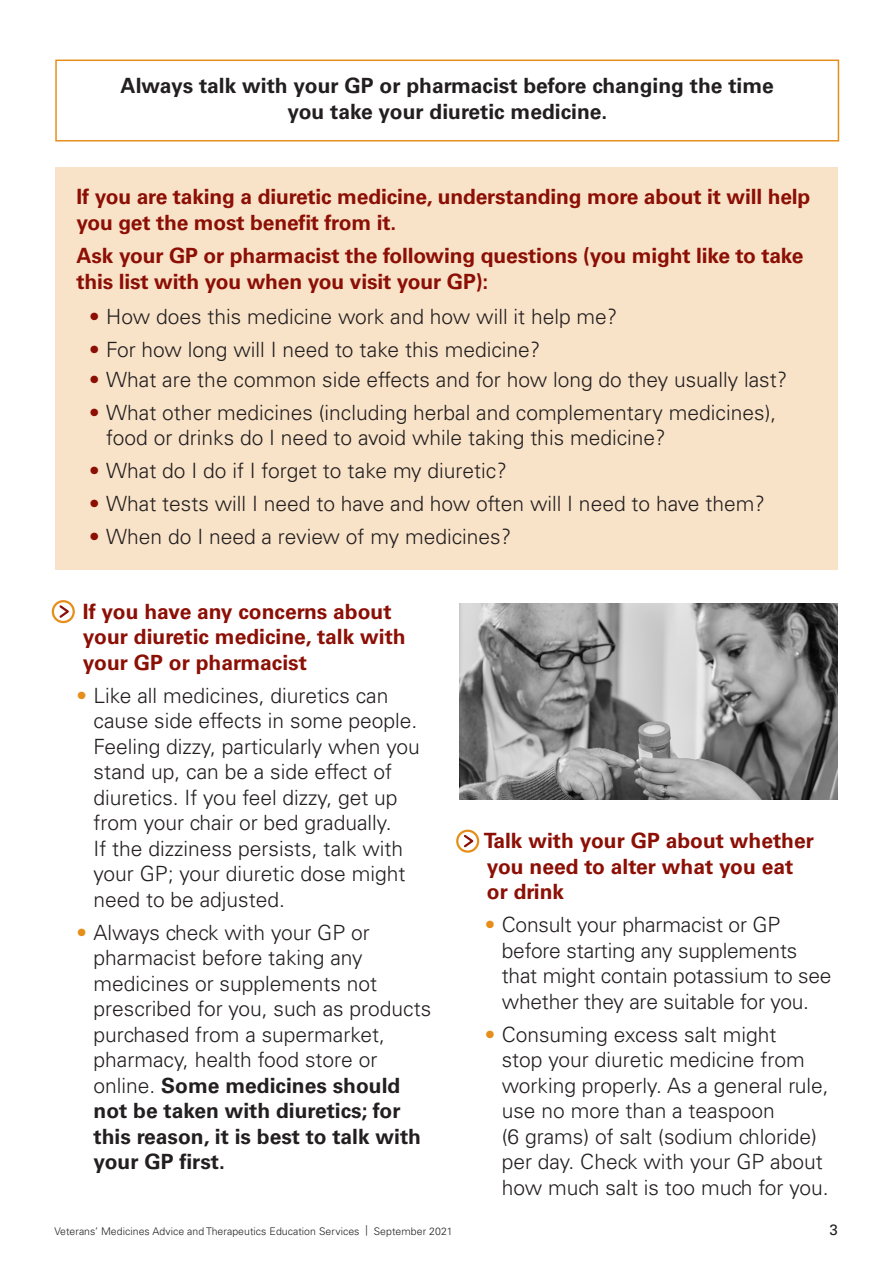
<style>
.page{position:relative;width:893px;height:1263px;background:#fff}
.page>*{position:absolute;margin:0;border:0;box-sizing:border-box;transform-origin:0 0}
.t1{font:300 21px/25.5px "Univers LT Std";color:#231f20}
.Body_Text{font:700 21px/26.1px "Univers LT Std";letter-spacing:-.01em;color:#8c0f05}
.Subheading{font:700 21px/25.5px "Univers LT Std";color:#8c0f05}
.Body_Text-2{font:700 21px/25.5px "Univers LT Std";color:#231f20;text-align:center}
.t2{font:15px "Univers LT Std";color:#231f20}
.t3{font:300 10.5px "Univers LT Std";letter-spacing:.005em;color:#231f20}
.s1{color:#8c0f05}
.s2{color:#e58f1a}
.s3{font-weight:700}
</style>
<div class="page">
<div style="left:55px;top:60px;width:784px;height:81px;border:2px solid #e58f1a"></div>
<div style="left:52px;top:600px;width:23px;height:23px;border:2px solid #e58f1a;border-radius:50%"></div>
<svg style="left:57px;top:603px;width:15px;height:17px"></svg>
<svg style="left:457px;top:831px;width:21px;height:20px"></svg>
<div style="left:456px;top:830px;width:23px;height:23px;border:2px solid #e58f1a;border-radius:50%"></div>
<svg style="left:462px;top:833px;width:14px;height:16px"></svg>
<div style="left:55px;top:167px;width:783px;height:403px;background:#f9e3c8"></div>
<img style="left:459px;top:604px;width:379px;height:195px">
<p class="Body_Text-2" style="left:121px;top:73px;width:655px">Always talk with your GP or pharmacist before changing the time you take your diuretic medicine.</p>
<p class="Body_Text" style="left:77px;top:183px;width:735px">If you are taking a diuretic medicine, understanding more about it will help you get the most benefit from it.</p>
<p class="Body_Text" style="left:77px;top:243px;width:728px">Ask your GP or pharmacist the following questions (you might like to take this list with you when you visit your GP):</p>
<p class="t1" style="left:89px;top:304px;width:530px"><span class="s1">•</span> How does this medicine work and how will it help me?</p>
<p class="t1" style="left:89px;top:337px;width:453px"><span class="s1">•</span> For how long will I need to take this medicine?</p>
<p class="t1" style="left:89px;top:367px;width:699px"><span class="s1">•</span> What are the common side effects and for how long do they usually last?</p>
<p class="t1" style="left:106px;top:400px;width:671px;text-indent:-17px"><span class="s1">•</span> What other medicines (including herbal and complementary medicines), food or drinks do I need to avoid while taking this medicine?</p>
<p class="t1" style="left:89px;top:458px;width:419px"><span class="s1">•</span> What do I do if I forget to take my diuretic?</p>
<p class="t1" style="left:89px;top:491px;width:677px"><span class="s1">•</span> What tests will I need to have and how often will I need to have them?</p>
<p class="t1" style="left:89px;top:524px;width:423px"><span class="s1">•</span> When do I need a review of my medicines?</p>
<p class="Subheading" style="left:83px;top:599px;width:324px">If you have any concerns about your diuretic medicine, talk with your GP or pharmacist</p>
<p class="t1" style="left:94px;top:683px;width:328px;text-indent:-17px"><span class="s2">•</span> Like all medicines, diuretics can cause side effects in some people.<br>Feeling dizzy, particularly when you stand up, can be a side effect of diuretics. If you feel dizzy, get up from your chair or bed gradually.<br>If the dizziness persists, talk with your GP; your diuretic dose might need to be adjusted.</p>
<p class="t1" style="left:94px;top:920px;width:339px;text-indent:-17px"><span class="s2">•</span> Always check with your GP or pharmacist before taking any medicines or supplements not prescribed for you, such as products purchased from a supermarket, pharmacy, health food store or online. <span class="s3">Some medicines should not be taken with diuretics; for this reason, it is best to talk with your GP first.</span></p>
<p class="Subheading" style="left:484px;top:828px;width:332px">Talk with your GP about whether you need to alter what you eat or drink</p>
<p class="t1" style="left:502px;top:912px;width:331px;text-indent:-17px"><span class="s2">•</span> Consult your pharmacist or GP before starting any supplements that might contain potassium to see whether they are suitable for you.</p>
<p class="t1" style="left:502px;top:1022px;width:328px;text-indent:-17px"><span class="s2">•</span> Consuming excess salt might<br>stop your diuretic medicine from working properly. As a general rule, use no more than a teaspoon<br>(6 grams) of salt (sodium chloride) per day. Check with your GP about how much salt is too much for you.</p>
<p class="t3" style="left:54px;top:1225px;width:400px">Veterans’ Medicines Advice and Therapeutics Education Services | September 2021</p>
<p class="t2" style="left:829px;top:1220px;width:10px">3</p>
</div>
